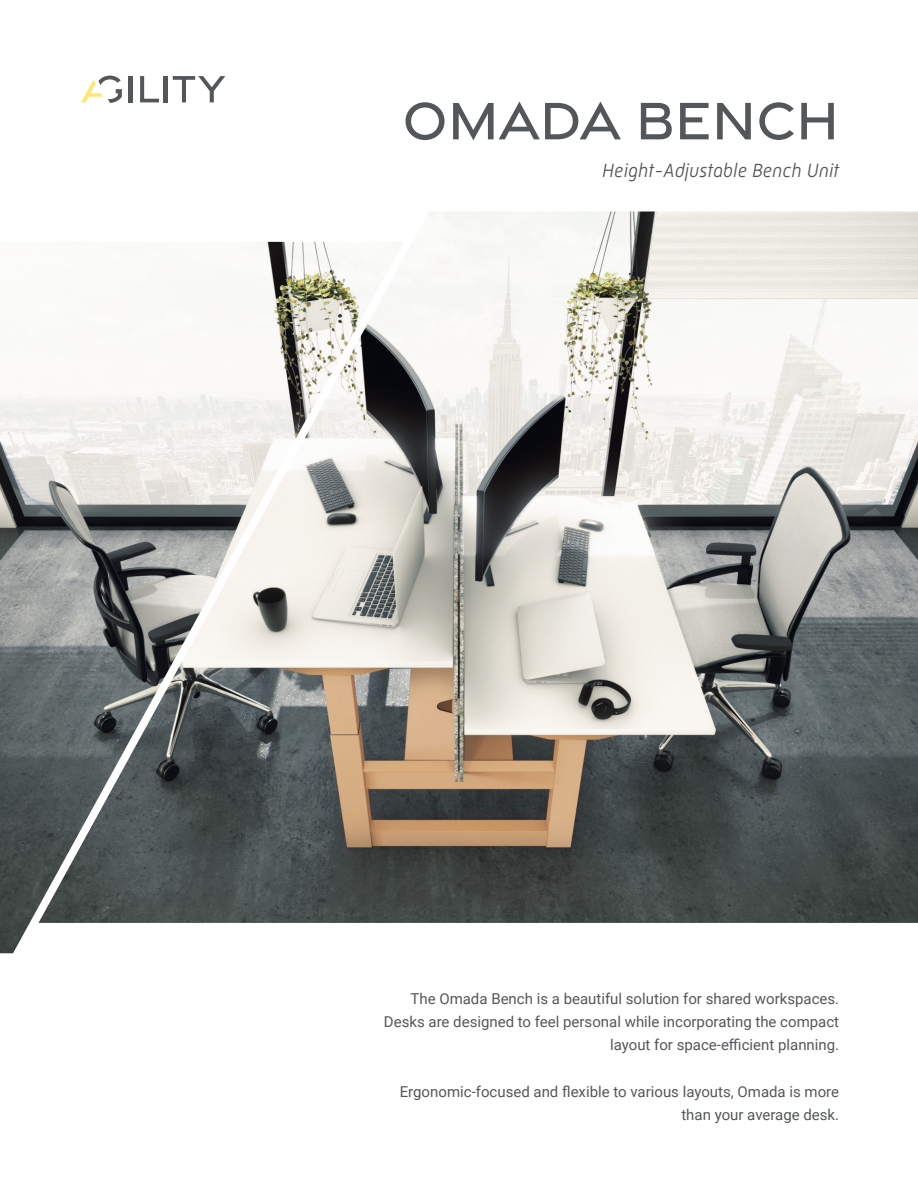
<style>
.page{position:relative;width:918px;height:1188px;background:#fff}
.page>*{position:absolute;margin:0;border:0;box-sizing:border-box;transform-origin:0 0}
.t1{font:500 57px "Gravesend Sans";color:#545759}
.t2{font:italic 300 19.5px "Mic 32 New";color:#545759}
.t3{font:15px/23.2px "Roboto";color:#545759;text-align:right}
</style>
<div class="page">
<img style="left:0;top:212px;width:918px;height:741px">
<hr style="left:128px;top:76px;width:4px;height:26px;background:#545759">
<svg style="left:140px;top:76px;width:19px;height:26px"></svg>
<hr style="left:164px;top:76px;width:4px;height:26px;background:#545759">
<svg style="left:173px;top:76px;width:52px;height:26px"></svg>
<svg style="left:81px;top:76px;width:41px;height:27px"></svg>
<p class="t1" style="left:402px;top:85px;width:438px">OMADA BENCH</p>
<p class="t2" style="left:602px;top:159px;width:238px">Height-Adjustable Bench Unit</p>
<p class="t3" style="left:384px;top:986px;width:457px">The Omada Bench is a beautiful solution for shared workspaces.<br>Desks are designed to feel personal while incorporating the compact layout for space-efficient planning.</p>
<p class="t3" style="left:400px;top:1079px;width:441px">Ergonomic-focused and flexible to various layouts, Omada is more than your average desk.</p>
</div>
